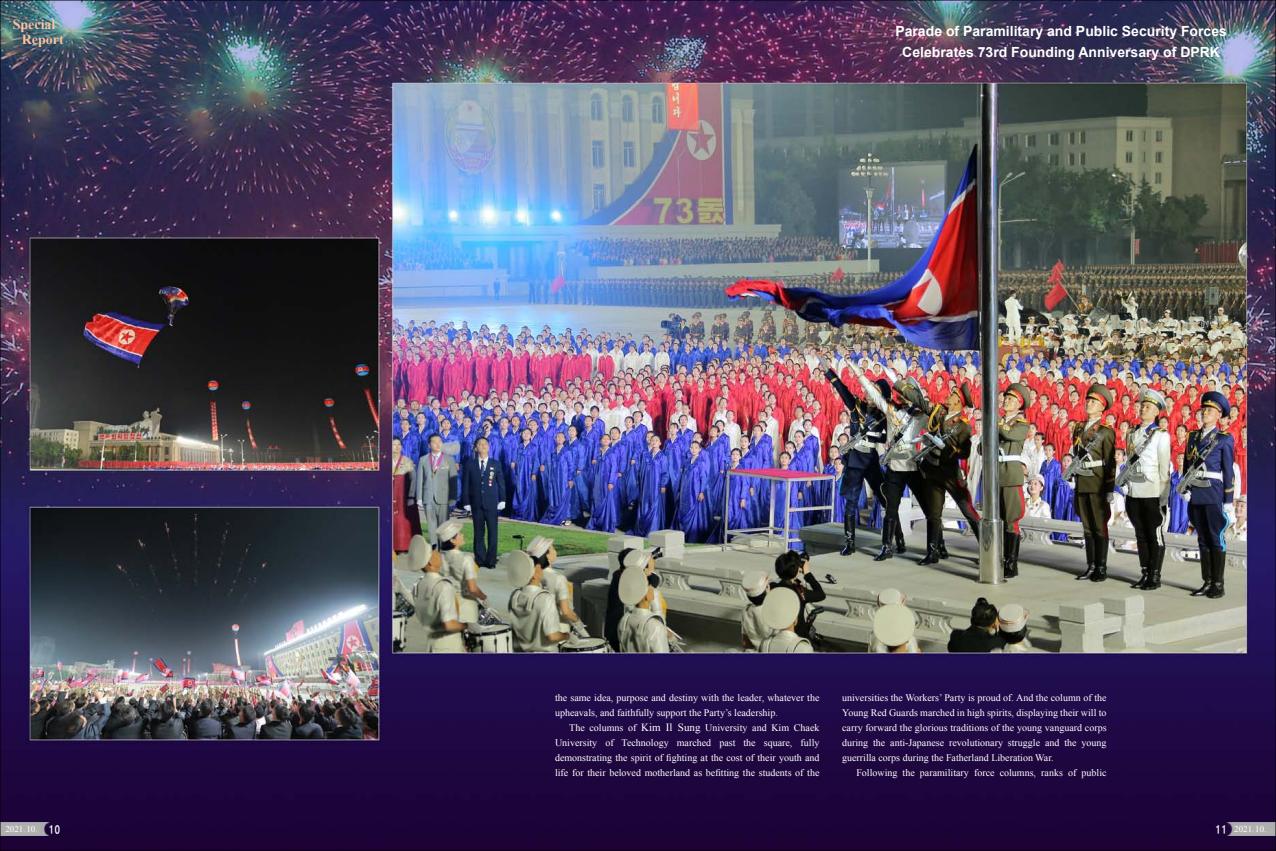
<style>
.page{position:relative;width:1276px;height:851px;background:#fff}
.page>*{position:absolute;margin:0;border:0;box-sizing:border-box;transform-origin:0 0}
.t1{font:700 14px/21px "Arial";color:#fff;text-align:center}
.t2{font:700 14px/15px "Times New Roman";color:#fdc1a1}
.t3{font:10px/15px "Times New Roman";color:#fff;text-align:justify}
.t4{font:9px "Times New Roman";color:#fff}
.s1{font-size:11px}
.s2{font-family:"WK Gothic";font-size:10px}
</style>
<div class="page">
<img style="left:0;top:0;width:1276px;height:850px">
<h1 class="t2" style="left:22px;top:17px;width:43px;text-indent:-9px">Special<br>Report</h1>
<h1 class="t1" style="left:895px;top:21px;width:333px">Parade of Paramilitary and Public Security Forces<br>Celebrates 73rd Founding Anniversary of DPRK</h1>
<p class="t3" style="left:555px;top:689px;width:266px">the same idea, purpose and destiny with the leader, whatever the upheavals, and faithfully support the Party’s leadership.</p>
<p class="t3" style="left:555px;top:719px;width:266px;text-indent:14px">The columns of <span class="s1">Kim Il Sung</span> University and Kim Chaek University of Technology marched past the square, fully demonstrating the spirit of fighting at the cost of their youth and life for their beloved motherland as befitting the students of the</p>
<p class="t3" style="left:842px;top:689px;width:266px">universities the Workers’ Party is proud of. And the column of the Young Red Guards marched in high spirits, displaying their will to carry forward the glorious traditions of the young vanguard corps during the anti-Japanese revolutionary struggle and the young guerrilla corps during the Fatherland Liberation War.</p>
<p class="t3" style="left:856px;top:764px;width:252px">Following the paramilitary force columns, ranks of public</p>
<p class="t4" style="left:5px;top:822px;width:57px">2021. 10. <span class="s2">10</span></p>
<p class="t4" style="left:1215px;top:822px;width:52px"><span class="s2">11</span> 2021. 10.</p>
</div>
